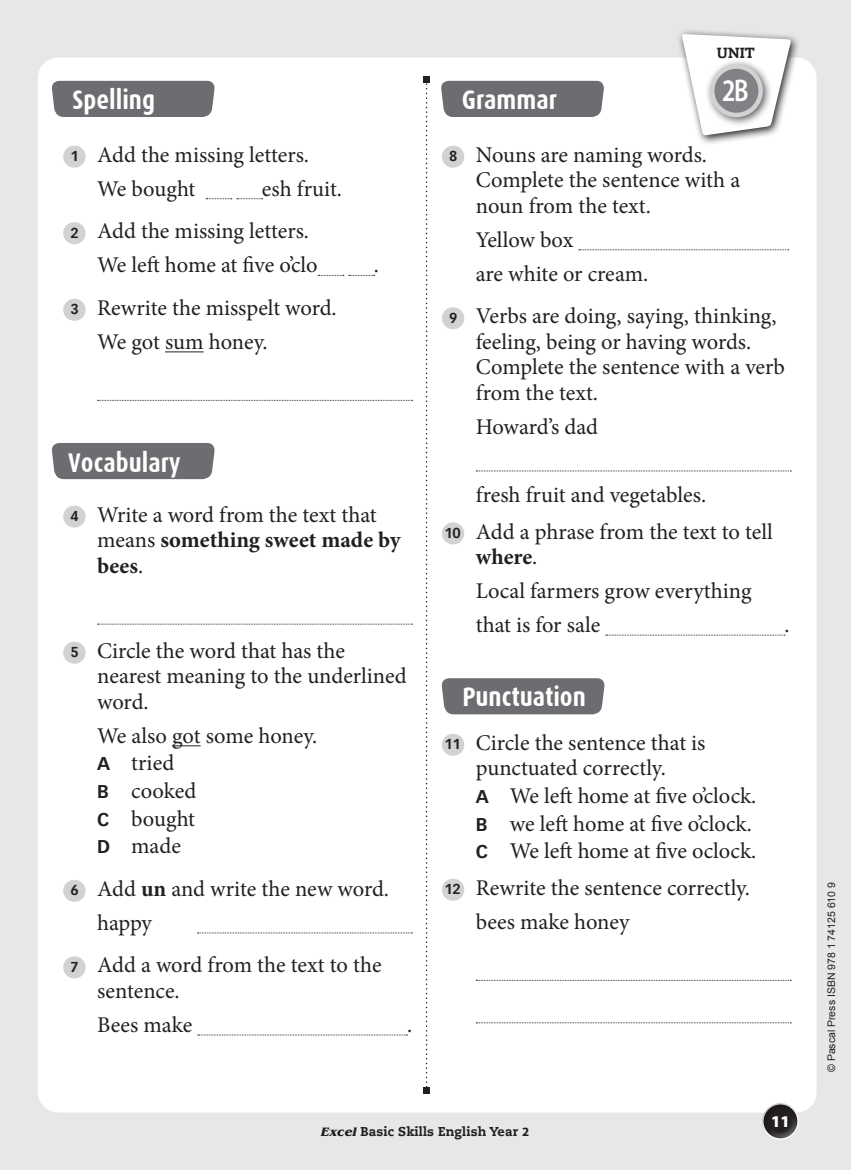
<style>
.page{position:relative;width:851px;height:1170px;background:#fff}
.page>*{position:absolute;margin:0;border:0;box-sizing:border-box;transform-origin:0 0}
.t1{font:600 semi-condensed 31.5px "Myriad Pro";color:#fff;scale:.85 1}
.t2{font:700 27px "Dax Condensed";color:#fff}
.t3{font:22.5px/25.5px "Minion Pro";letter-spacing:-.005em;color:#231f20}
.t4{font:900 16.5px "Myriad Pro";color:#fff}
.t5{font:14.7px "Caecilia Heavy Os F";color:#231f20}
.t6{font:12.75px "Caecilia Heavy Os F";letter-spacing:.01em;color:#231f20}
.t7{font:10.5px "Arial";color:#231f20}
.s1{font-family:"Vectora LT";font-weight:700;font-size:13.95px}
.s2{font-weight:700}
.s3{font-family:"Vectora LT";font-weight:700;font-size:18px}
.s4{font-family:"Benguiat";font-weight:700;font-style:italic}
.s5{font-family:"Myriad Pro";font-weight:700}
</style>
<div class="page">
<div style="left:1px;top:0;width:849px;height:1169px;background:#e6e7e9"></div>
<div style="left:46px;top:66px;width:762px;height:1038px;background:#fff;border-radius:13px"></div>
<div style="left:38px;top:57px;width:778px;height:1055px;border:16px solid #fff;border-radius:13px"></div>
<div style="left:757px;top:1107px;width:50px;height:32px;background:#fff;opacity:.35"></div>
<div style="left:753px;top:1093px;width:50px;height:42px;background:#231f20;opacity:.23"></div>
<svg style="left:676px;top:28px;width:124px;height:117px"></svg>
<svg style="left:681px;top:34px;width:110px;height:102px"></svg>
<div style="left:704px;top:58px;width:68px;height:69px;background:#231f20;opacity:.75"></div>
<div style="left:712px;top:66px;width:48px;height:49px;background:#808285;border-radius:50%"></div>
<div style="left:709px;top:64px;width:53px;height:53px;border:4px solid #d1d2d4;border-radius:50%"></div>
<svg style="left:423px;top:77px;width:6px;height:1016px"></svg>
<svg style="left:74px;top:146px;width:1px;height:22px"></svg>
<svg style="left:206px;top:198px;width:56px;height:1px"></svg>
<svg style="left:74px;top:222px;width:1px;height:22px"></svg>
<svg style="left:318px;top:275px;width:56px;height:1px"></svg>
<svg style="left:74px;top:299px;width:1px;height:22px"></svg>
<hr style="left:165px;top:351px;width:38px;height:1px;background:#231f20">
<svg style="left:97px;top:400px;width:315px;height:1px"></svg>
<svg style="left:74px;top:505px;width:1px;height:22px"></svg>
<svg style="left:97px;top:623px;width:315px;height:1px"></svg>
<svg style="left:74px;top:641px;width:1px;height:22px"></svg>
<svg style="left:172px;top:745px;width:28px;height:1px"></svg>
<svg style="left:74px;top:879px;width:1px;height:22px"></svg>
<svg style="left:197px;top:932px;width:215px;height:1px"></svg>
<svg style="left:74px;top:956px;width:1px;height:22px"></svg>
<svg style="left:198px;top:1034px;width:209px;height:1px"></svg>
<svg style="left:453px;top:146px;width:1px;height:22px"></svg>
<svg style="left:578px;top:249px;width:210px;height:1px"></svg>
<svg style="left:453px;top:307px;width:1px;height:22px"></svg>
<svg style="left:476px;top:470px;width:315px;height:1px"></svg>
<svg style="left:453px;top:522px;width:1px;height:22px"></svg>
<svg style="left:605px;top:634px;width:179px;height:1px"></svg>
<svg style="left:453px;top:733px;width:1px;height:22px"></svg>
<svg style="left:453px;top:878px;width:1px;height:22px"></svg>
<svg style="left:476px;top:979px;width:315px;height:1px"></svg>
<svg style="left:476px;top:1022px;width:315px;height:1px"></svg>
<div style="left:441px;top:678px;width:164px;height:36px;background:#6c6d70"></div>
<div style="left:51px;top:81px;width:164px;height:36px;background:#6c6d70"></div>
<div style="left:51px;top:443px;width:164px;height:36px;background:#6c6d70"></div>
<div style="left:441px;top:81px;width:163px;height:36px;background:#6c6d70"></div>
<svg style="left:0;top:0;width:1px;height:1170px"></svg>
<p class="t2" style="left:72px;top:85px;width:84px">Spelling</p>
<p class="t3" style="left:97px;top:138px;width:213px;line-height:34px;text-indent:-27px"><span class="s1">1</span> Add the missing letters.<br>We bought</p>
<p class="t3" style="left:70px;top:167px;width:273px;line-height:42.5px;text-indent:191px">esh fruit.<br><span class="s1">2</span> Add the missing letters.</p>
<p class="t3" style="left:97px;top:252px;width:222px">We left home at five o’clo</p>
<p class="t3" style="left:97px;top:291px;width:241px;line-height:34px;text-indent:-27px"><span class="s1">3</span> Rewrite the misspelt word.<br>We got sum honey.</p>
<p class="t3" style="left:374px;top:252px;width:7px">.</p>
<p class="t2" style="left:68px;top:448px;width:114px">Vocabulary</p>
<p class="t3" style="left:97px;top:502px;width:305px;text-indent:-27px"><span class="s1">4</span> Write a word from the text that means <span class="s2">something sweet made by bees</span>.</p>
<p class="t3" style="left:97px;top:638px;width:311px;text-indent:-27px"><span class="s1">5</span> Circle the word that has the nearest meaning to the underlined word.</p>
<p class="t3" style="left:97px;top:721px;width:222px;line-height:27.6px">We also got some honey.<br><span class="s3">A</span> tried<br><span class="s3">B</span> cooked<br><span class="s3">C</span> bought<br><span class="s3">D</span> made</p>
<p class="t3" style="left:97px;top:871px;width:293px;line-height:34px;text-indent:-27px"><span class="s1">6</span> Add <span class="s2">un</span> and write the new word. happy</p>
<p class="t3" style="left:97px;top:952px;width:286px;text-indent:-27px"><span class="s1">7</span> Add a word from the text to the sentence.</p>
<p class="t3" style="left:97px;top:1012px;width:97px">Bees make</p>
<p class="t3" style="left:407px;top:1012px;width:7px">.</p>
<p class="t2" style="left:462px;top:85px;width:96px">Grammar</p>
<p class="t5" style="left:716px;top:43px;width:39px">UNIT</p>
<p class="t1" style="left:722px;top:73px;width:33px">2B</p>
<p class="t3" style="left:476px;top:142px;width:266px;text-indent:-27px"><span class="s1">8</span> Nouns are naming words.<br>Complete the sentence with a noun from the text.</p>
<p class="t3" style="left:476px;top:223px;width:174px;line-height:34px">Yellow box<br>are white or cream.</p>
<p class="t3" style="left:476px;top:303px;width:310px;text-indent:-27px"><span class="s1">9</span> Verbs are doing, saying, thinking, feeling, being or having words.<br>Complete the sentence with a verb from the text.</p>
<p class="t3" style="left:476px;top:414px;width:124px">Howard’s dad</p>
<p class="t3" style="left:444px;top:476px;width:330px;line-height:36.6px;text-indent:31px">fresh fruit and vegetables.<br><span class="s1">10</span> Add a phrase from the text to tell</p>
<p class="t3" style="left:476px;top:540px;width:277px;line-height:34px"><span class="s2">where</span>.<br>Local farmers grow everything that is for sale</p>
<p class="t3" style="left:784px;top:612px;width:7px">.</p>
<p class="t2" style="left:462px;top:682px;width:125px">Punctuation</p>
<p class="t3" style="left:444px;top:730px;width:263px;text-align:center"><span class="s1">11</span> Circle the sentence that is punctuated correctly.</p>
<p class="t3" style="left:476px;top:782px;width:282px;line-height:27.6px"><span class="s3">A</span> We left home at five o’clock.<br><span class="s3">B</span> we left home at five o’clock.<br><span class="s3">C</span> We left home at five oclock.</p>
<p class="t3" style="left:476px;top:870px;width:276px;line-height:34px;text-indent:-31px"><span class="s1">12</span> Rewrite the sentence correctly. bees make honey</p>
<p class="t6" style="left:320px;top:1123px;width:210px"><span class="s4">Excel</span>Basic Skills English Year <span class="s5">2</span></p>
<p class="t4" style="left:771px;top:1109px;width:20px">11</p>
<p class="t7" style="left:824px;top:1071px;width:191px;rotate:-90deg">© Pascal Press ISBN 978 1 74125 610 9</p>
</div>
